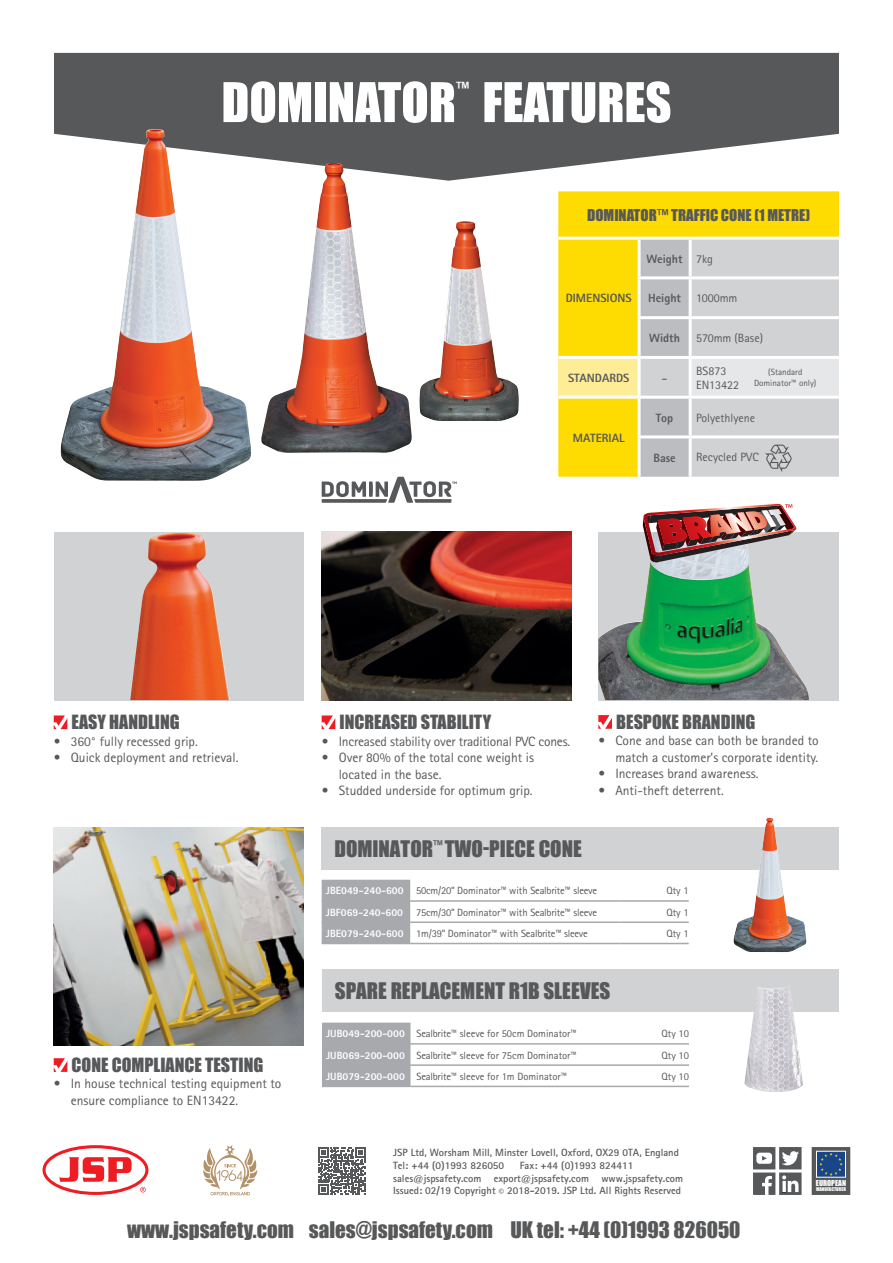
<style>
.page{position:relative;width:893px;height:1263px;background:#fff}
.page>*{position:absolute;margin:0;border:0;box-sizing:border-box;transform-origin:0 0}
.t1{font:50.55px "Impact";color:#fff}
.t2{font:21px "Impact";color:#57585a}
.t3{font:18px "Impact";color:#57585a}
.t4{font:16.65px "Impact";color:#fff}
.t5{font:15px "Impact";color:#57585a}
.t6{font:15px "Agfa Rotis Sans Serif";color:#57585a}
.t7{font:13.5px/16.5px "Agfa Rotis Sans Serif";color:#57585a}
.t8{font:800 12px "Agfa Rotis Sans Serif";color:#57585a}
.t9{font:12px/14.4px "Agfa Rotis Sans Serif";color:#57585a}
.t10{font:700 10.5px/12.6px "Agfa Rotis Sans Serif";color:#57585a}
.t11{font:10.5px "Agfa Rotis Sans Serif";color:#57585a}
.t12{font:10.5px "Agfa Rotis Sans Serif";letter-spacing:-.02em;color:#57585a}
.t13{font:9px/10.8px "Agfa Rotis Sans Serif";color:#57585a;text-align:center}
.t14{font:7.5px "Impact";color:#fff}
.t15{font:4.8px "Impact";color:#fff}
.s1{font-weight:400}
.s2{font-weight:800;color:#fff}
</style>
<div class="page">
<svg style="left:322px;top:477px;width:135px;height:26px"></svg>
<div style="left:54px;top:532px;width:249px;height:168px;background:#d1d2d4"></div>
<img style="left:130px;top:533px;width:100px;height:167px">
<img style="left:322px;top:532px;width:249px;height:168px">
<div style="left:598px;top:532px;width:241px;height:168px;background:#d1d2d4"></div>
<img style="left:598px;top:562px;width:211px;height:138px">
<svg style="left:54px;top:715px;width:13px;height:14px"></svg>
<svg style="left:322px;top:715px;width:13px;height:14px"></svg>
<svg style="left:598px;top:715px;width:14px;height:14px"></svg>
<img style="left:643px;top:504px;width:153px;height:58px">
<svg style="left:54px;top:53px;width:785px;height:128px;background:#6a6a6c"></svg>
<div style="left:558px;top:191px;width:281px;height:286px;background:#ffdc01"></div>
<svg style="left:641px;top:240px;width:198px;height:237px;background:#cccdcf"></svg>
<div style="left:558px;top:357px;width:81px;height:40px;background:#ffec96"></div>
<div style="left:690px;top:357px;width:149px;height:40px;background:#e6e7e9"></div>
<hr style="left:638px;top:240px;width:3px;height:36px;background:#fff">
<hr style="left:689px;top:240px;width:3px;height:36px;background:#fff">
<hr style="left:638px;top:276px;width:52px;height:3px;background:#fff">
<hr style="left:638px;top:279px;width:3px;height:37px;background:#fff">
<hr style="left:690px;top:276px;width:149px;height:3px;background:#fff">
<hr style="left:689px;top:279px;width:3px;height:37px;background:#fff">
<hr style="left:638px;top:316px;width:52px;height:3px;background:#fff">
<hr style="left:638px;top:319px;width:3px;height:37px;background:#fff">
<hr style="left:690px;top:316px;width:149px;height:3px;background:#fff">
<hr style="left:689px;top:319px;width:3px;height:37px;background:#fff">
<hr style="left:558px;top:356px;width:81px;height:3px;background:#fff">
<hr style="left:639px;top:356px;width:51px;height:3px;background:#fff">
<hr style="left:638px;top:359px;width:3px;height:37px;background:#fff">
<hr style="left:690px;top:356px;width:149px;height:3px;background:#fff">
<hr style="left:689px;top:359px;width:3px;height:37px;background:#fff">
<hr style="left:558px;top:396px;width:81px;height:3px;background:#fff">
<hr style="left:639px;top:396px;width:51px;height:3px;background:#fff">
<hr style="left:638px;top:399px;width:3px;height:36px;background:#fff">
<hr style="left:690px;top:396px;width:149px;height:3px;background:#fff">
<hr style="left:689px;top:399px;width:3px;height:36px;background:#fff">
<hr style="left:638px;top:435px;width:52px;height:3px;background:#fff">
<hr style="left:638px;top:438px;width:3px;height:39px;background:#fff">
<hr style="left:690px;top:435px;width:149px;height:3px;background:#fff">
<hr style="left:689px;top:438px;width:3px;height:39px;background:#fff">
<hr style="left:558px;top:237px;width:81px;height:3px;background:#fff">
<hr style="left:639px;top:237px;width:51px;height:3px;background:#fff">
<hr style="left:690px;top:237px;width:149px;height:3px;background:#fff">
<svg style="left:765px;top:445px;width:27px;height:27px"></svg>
<img style="left:419px;top:221px;width:100px;height:200px">
<img style="left:261px;top:163px;width:151px;height:290px">
<img style="left:60px;top:129px;width:191px;height:352px">
<div style="left:322px;top:880px;width:88px;height:63px;background:#a8a9ad"></div>
<hr style="left:322px;top:900px;width:88px;height:2px;background:#a8a9ad">
<hr style="left:410px;top:900px;width:211px;height:2px;background:#a8a9ad">
<hr style="left:621px;top:900px;width:68px;height:2px;background:#a8a9ad">
<hr style="left:322px;top:921px;width:88px;height:2px;background:#a8a9ad">
<hr style="left:410px;top:921px;width:211px;height:2px;background:#a8a9ad">
<hr style="left:621px;top:921px;width:68px;height:2px;background:#a8a9ad">
<hr style="left:322px;top:943px;width:88px;height:1px;background:#a8a9ad">
<hr style="left:410px;top:943px;width:211px;height:1px;background:#a8a9ad">
<hr style="left:621px;top:943px;width:68px;height:1px;background:#a8a9ad">
<div style="left:322px;top:827px;width:517px;height:42px;background:#d1d2d4"></div>
<img style="left:54px;top:827px;width:249px;height:218px">
<svg style="left:54px;top:1058px;width:13px;height:14px"></svg>
<div style="left:322px;top:1022px;width:88px;height:64px;background:#a8a9ad"></div>
<hr style="left:322px;top:1043px;width:88px;height:1px;background:#a8a9ad">
<hr style="left:410px;top:1043px;width:211px;height:1px;background:#a8a9ad">
<hr style="left:621px;top:1043px;width:68px;height:1px;background:#a8a9ad">
<hr style="left:322px;top:1064px;width:88px;height:2px;background:#a8a9ad">
<hr style="left:410px;top:1064px;width:211px;height:2px;background:#a8a9ad">
<hr style="left:621px;top:1064px;width:68px;height:2px;background:#a8a9ad">
<hr style="left:322px;top:1086px;width:88px;height:1px;background:#a8a9ad">
<hr style="left:410px;top:1086px;width:211px;height:1px;background:#a8a9ad">
<hr style="left:621px;top:1086px;width:68px;height:1px;background:#a8a9ad">
<div style="left:322px;top:970px;width:517px;height:42px;background:#d1d2d4"></div>
<img style="left:744px;top:986px;width:59px;height:106px">
<img style="left:733px;top:817px;width:73px;height:135px">
<svg style="left:43px;top:1145px;width:105px;height:50px"></svg>
<svg style="left:203px;top:1145px;width:54px;height:51px"></svg>
<svg style="left:319px;top:1147px;width:47px;height:47px"></svg>
<svg style="left:753px;top:1147px;width:49px;height:48px"></svg>
<svg style="left:812px;top:1147px;width:38px;height:48px;background:#49586b"></svg>
<div style="left:816px;top:1151px;width:30px;height:26px;border:1px solid #fff"></div>
<h1 class="t1" style="left:221px;top:63px;width:236px">DOMINATOR</h1>
<p class="t4" style="left:456px;top:76px;width:15px">™</p>
<h1 class="t1" style="left:482px;top:63px;width:191px">FEATURES</h1>
<p class="t5" style="left:587px;top:203px;width:225px">DOMINATOR™ TRAFFIC CONE (1 METRE)</p>
<p class="t8" style="left:566px;top:291px;width:68px">DIMENSIONS</p>
<p class="t8" style="left:647px;top:251px;width:68px">Weight <span class="s1">7kg</span></p>
<p class="t8" style="left:648px;top:291px;width:34px">Height</p>
<p class="t9" style="left:696px;top:291px;width:43px">1000mm</p>
<p class="t8" style="left:649px;top:330px;width:32px">Width</p>
<p class="t9" style="left:696px;top:331px;width:68px">570mm (Base)</p>
<p class="t8" style="left:568px;top:370px;width:63px">STANDARDS</p>
<p class="t6" style="left:662px;top:369px;width:8px">-</p>
<p class="t9" style="left:696px;top:363px;width:45px">BS873<br>EN13422</p>
<p class="t13" style="left:754px;top:367px;width:64px">(Standard<br>Dominator™ only)</p>
<p class="t8" style="left:573px;top:430px;width:53px">MATERIAL</p>
<p class="t8" style="left:656px;top:410px;width:19px">Top</p>
<p class="t9" style="left:696px;top:410px;width:61px">Polyethlyene</p>
<p class="t8" style="left:653px;top:450px;width:24px">Base</p>
<p class="t9" style="left:696px;top:450px;width:64px">Recycled PVC</p>
<h3 class="t3" style="left:72px;top:708px;width:110px">EASY HANDLING</h3>
<p class="t7" style="left:54px;top:733px;width:146px">• 360° fully recessed grip.</p>
<p class="t7" style="left:54px;top:749px;width:186px">• Quick deployment and retrieval.</p>
<h3 class="t3" style="left:72px;top:1051px;width:193px">CONE COMPLIANCE TESTING</h3>
<p class="t7" style="left:71px;top:1075px;width:212px;text-indent:-17px">• In house technical testing equipment to ensure compliance to EN13422.</p>
<h3 class="t3" style="left:340px;top:708px;width:153px">INCREASED STABILITY</h3>
<p class="t7" style="left:322px;top:733px;width:250px">• Increased stability over traditional PVC cones.</p>
<p class="t7" style="left:339px;top:749px;width:197px;text-indent:-17px">• Over 80% of the total cone weight is located in the base.</p>
<p class="t7" style="left:322px;top:782px;width:212px">• Studded underside for optimum grip.</p>
<h2 class="t2" style="left:334px;top:832px;width:249px">DOMINATOR<sup>™</sup> TWO-PIECE CONE</h2>
<h3 class="t3" style="left:616px;top:708px;width:141px">BESPOKE BRANDING</h3>
<p class="t7" style="left:598px;top:732px;width:222px;text-align:right">• Cone and base can both be branded to match a customer’s corporate identity.</p>
<p class="t7" style="left:598px;top:765px;width:162px">• Increases brand awareness.</p>
<p class="t7" style="left:598px;top:782px;width:127px">• Anti-theft deterrent.</p>
<p class="t12" style="left:326px;top:884px;width:273px"><span class="s2">JBE049-240-600</span> 50cm/20” Dominator™ with Sealbrite™ sleeve</p>
<p class="t11" style="left:666px;top:884px;width:24px">Qty 1</p>
<p class="t12" style="left:326px;top:906px;width:273px"><span class="s2">JBF069-240-600</span> 75cm/30” Dominator™ with Sealbrite™ sleeve</p>
<p class="t11" style="left:666px;top:906px;width:24px">Qty 1</p>
<p class="t12" style="left:326px;top:927px;width:263px"><span class="s2">JBE079-240-600</span> 1m/39” Dominator™ with Sealbrite™ sleeve</p>
<p class="t11" style="left:666px;top:927px;width:24px">Qty 1</p>
<h2 class="t2" style="left:335px;top:974px;width:277px">SPARE REPLACEMENT R1B SLEEVES</h2>
<p class="t11" style="left:326px;top:1027px;width:252px"><span class="s2">JUB049-200-000</span> Sealbrite™ sleeve for 50cm Dominator™</p>
<p class="t11" style="left:661px;top:1027px;width:29px">Qty 10</p>
<p class="t11" style="left:326px;top:1049px;width:252px"><span class="s2">JUB069-200-000</span> Sealbrite™ sleeve for 75cm Dominator™</p>
<p class="t11" style="left:661px;top:1049px;width:29px">Qty 10</p>
<p class="t11" style="left:326px;top:1070px;width:242px"><span class="s2">JUB079-200-000</span> Sealbrite™ sleeve for 1m Dominator™</p>
<p class="t11" style="left:661px;top:1070px;width:29px">Qty 10</p>
<p class="t10" style="left:393px;top:1146px;width:287px">JSP Ltd, Worsham Mill, Minster Lovell, Oxford, OX29 0TA, England<br>Tel: +44 (0)1993 826050</p>
<p class="t10" style="left:393px;top:1159px;width:291px;text-indent:127px">Fax: +44 (0)1993 824411 sales@jspsafety.com export@jspsafety.com www.jspsafety.com<br>Issued: 02/19 Copyright © 2018-2019. JSP Ltd. All Rights Reserved</p>
<h2 class="t2" style="left:127px;top:1213px;width:615px">www.jspsafety.com sales@jspsafety.com UK tel: +44 (0)1993 826050</h2>
<p class="t14" style="left:816px;top:1177px;width:32px">EUROPEAN</p>
<p class="t15" style="left:816px;top:1185px;width:31px">MANUFACTURER</p>
</div>
